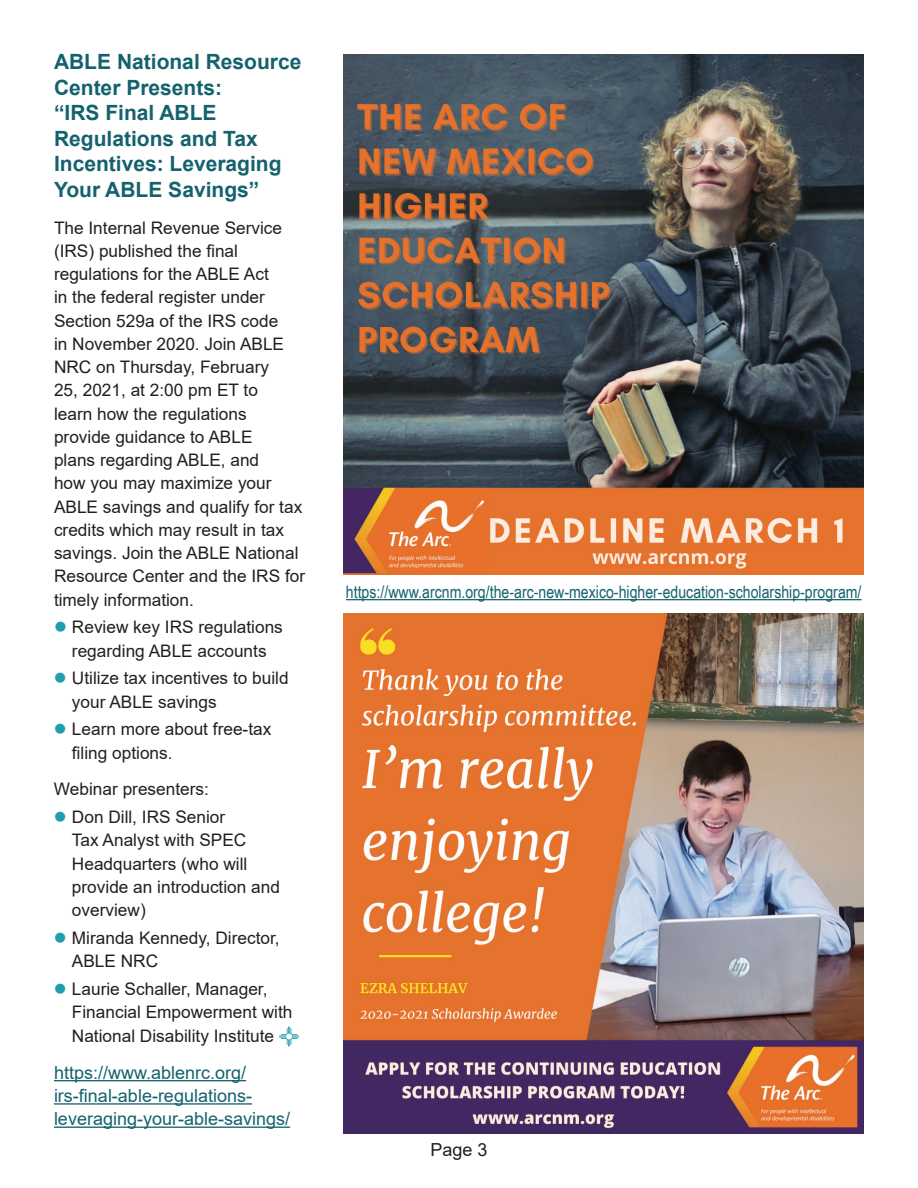
<style>
.page{position:relative;width:918px;height:1188px;background:#fff}
.page>*{position:absolute;margin:0;border:0;box-sizing:border-box;transform-origin:0 0}
.t1{font:700 21px/25.5px "Arial";color:#14626d}
.t2{font:18px/23.2px "Arial";color:#14626d}
.t3{font:18px "Arial";color:#231f20}
.t4{font:17.25px/23.2px "Arial";color:#231f20}
.t5{font:17.25px "Arial Narrow";color:#14626d}
</style>
<div class="page">
<hr style="left:54px;top:1080px;width:192px;height:1px;background:#14626d">
<hr style="left:54px;top:1103px;width:198px;height:2px;background:#14626d">
<hr style="left:54px;top:1127px;width:236px;height:1px;background:#14626d">
<svg style="left:279px;top:1027px;width:20px;height:20px"></svg>
<img style="left:344px;top:54px;width:520px;height:520px">
<img style="left:344px;top:614px;width:520px;height:520px">
<hr style="left:346px;top:599px;width:516px;height:1px;background:#14626d">
<p class="t1" style="left:54px;top:49px;width:249px">ABLE National Resource<br>Center Presents:<br>“IRS Final ABLE<br>Regulations and Tax<br>Incentives: Leveraging<br>Your ABLE Savings”</p>
<p class="t4" style="left:54px;top:216px;width:253px">The Internal Revenue Service (IRS) published the final regulations for the ABLE Act<br>in the federal register under<br>Section 529a of the IRS code<br>in November 2020. Join ABLE<br>NRC on Thursday, February<br>25, 2021, at 2:00 pm ET to<br>learn how the regulations provide guidance to ABLE<br>plans regarding ABLE, and<br>how you may maximize your<br>ABLE savings and qualify for tax credits which may result in tax savings. Join the ABLE National<br>Resource Center and the IRS for timely information.</p>
<p class="t4" style="left:72px;top:616px;width:212px">Review key IRS regulations regarding ABLE accounts</p>
<p class="t4" style="left:72px;top:667px;width:218px">Utilize tax incentives to build your ABLE savings</p>
<p class="t4" style="left:72px;top:718px;width:201px">Learn more about free-tax filing options.</p>
<p class="t4" style="left:72px;top:775px;width:155px;line-height:27.8px;text-indent:-18px">Webinar presenters:<br>Don Dill, IRS Senior</p>
<p class="t4" style="left:72px;top:829px;width:210px">Tax Analyst with SPEC<br>Headquarters (who will provide an introduction and overview)</p>
<p class="t4" style="left:72px;top:926px;width:209px">Miranda Kennedy, Director,<br>ABLE NRC</p>
<p class="t4" style="left:72px;top:977px;width:222px">Laurie Schaller, Manager,<br>Financial Empowerment with<br>National Disability Institute</p>
<p class="t2" style="left:54px;top:1061px;width:238px">https://www.ablenrc.org/ irs-final-able-regulations&shy;leveraging-your-able-savings/</p>
<p class="t5" style="left:346px;top:579px;width:517px">https://www.arcnm.org/the-arc-new-mexico-higher-education-scholarship-program/</p>
<p class="t3" style="left:430px;top:1138px;width:59px">Page 3</p>
</div>
